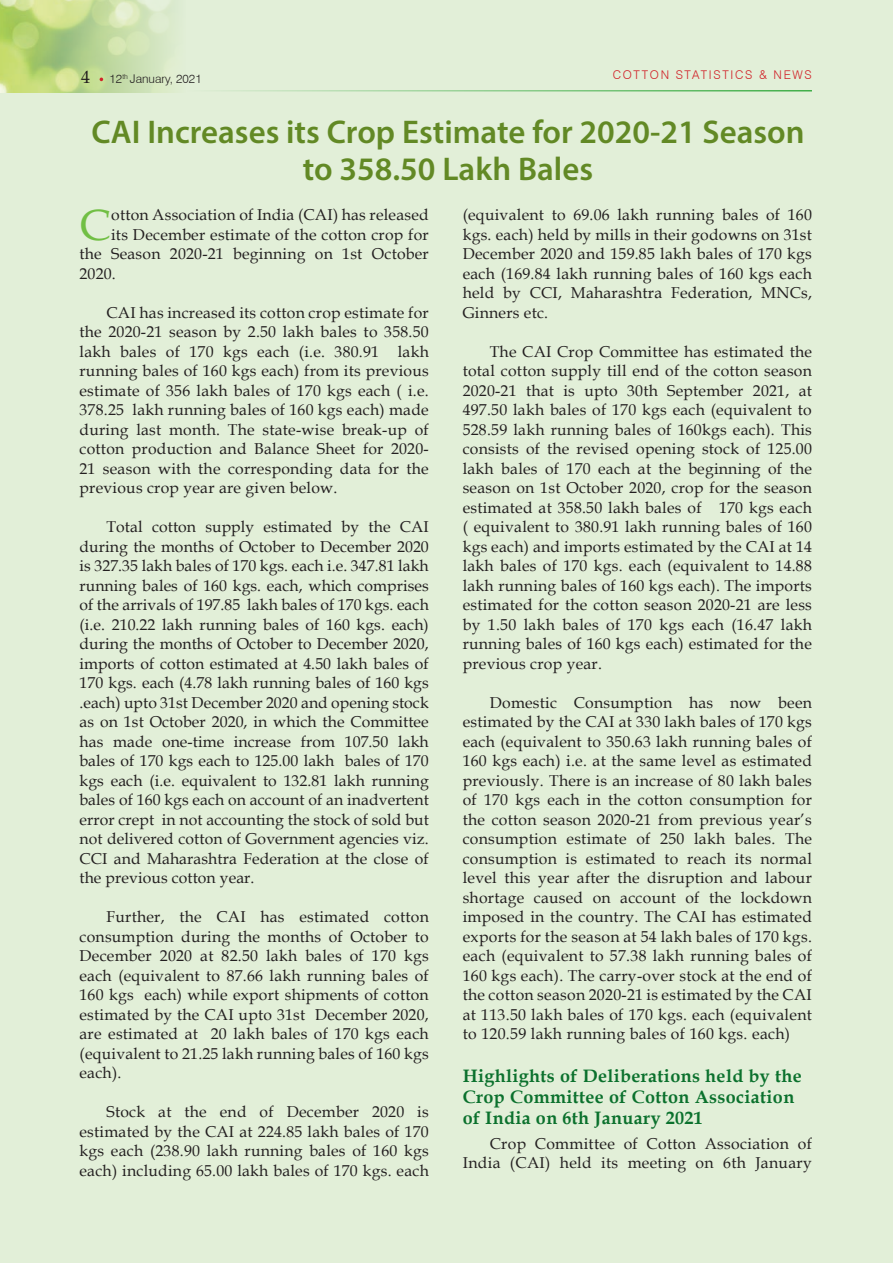
<style>
.page{position:relative;width:893px;height:1263px;background:#e2efd8}
.page>*{position:absolute;margin:0;border:0;box-sizing:border-box;transform-origin:0 0}
.BODY_TEXT{font:43.65px "Book Antiqua";color:#71bf44}
.SUB_HEAD{font:600 32.85px/36.2px "Myriad Pro";color:#628925;text-align:center}
.BODY_BOLD{font:700 18px/21px "Book Antiqua";letter-spacing:.02em;color:#0b712d}
.t1{font:18px "Book Antiqua";color:#231f20}
.BODY_TEXT-2{font:15.75px/19.5px "Book Antiqua";letter-spacing:.015em;color:#231f20;text-align:justify}
.t2{font:300 12px "Swiss 721 BT";letter-spacing:.14em;color:#d1232a}
.t3{font:300 12px "Swiss 721 BT";color:#231f20}
</style>
<div class="page">
<img style="left:0;top:0;width:174px;height:93px">
<hr style="left:186px;top:90px;width:626px;height:2px;background:#40ae49">
<p class="t1" style="left:81px;top:64px;width:10px">4</p>
<p class="t2" style="left:613px;top:67px;width:201px">COTTON STATISTICS &amp; NEWS</p>
<p class="t3" style="left:110px;top:71px;width:94px">12<sup>th</sup> January, 2021</p>
<p class="SUB_HEAD" style="left:91px;top:114px;width:715px">CAI Increases its Crop Estimate for 2020-21 Season to 358.50 Lakh Bales</p>
<p class="BODY_TEXT" style="left:80px;top:194px;width:32px">C</p>
<p class="BODY_TEXT-2" style="left:111px;top:205px;width:319px">otton Association of India (CAI) has released</p>
<p class="BODY_TEXT-2" style="left:463px;top:205px;width:351px">(equivalent to 69.06 lakh running bales of 160 kgs. each) held by mills in their godowns on 31st December 2020 and 159.85 lakh bales of 170 kgs each (169.84 lakh running bales of 160 kgs each held by CCI, Maharashtra Federation, MNCs, Ginners etc.</p>
<p class="BODY_TEXT-2" style="left:463px;top:341px;width:351px;text-indent:27px">The CAI Crop Committee has estimated the total cotton supply till end of the cotton season 2020-21 that is upto 30th September 2021, at 497.50 lakh bales of 170 kgs each (equivalent to 528.59 lakh running bales of 160kgs each). This consists of the revised opening stock of 125.00 lakh bales of 170 each at the beginning of the season on 1st October 2020, crop for the season estimated at 358.50 lakh bales of 170 kgs each ( equivalent to 380.91 lakh running bales of 160 kgs each) and imports estimated by the CAI at 14 lakh bales of 170 kgs. each (equivalent to 14.88 lakh running bales of 160 kgs each). The imports estimated for the cotton season 2020-21 are less by 1.50 lakh bales of 170 kgs each (16.47 lakh running bales of 160 kgs each) estimated for the previous crop year.</p>
<p class="BODY_TEXT-2" style="left:463px;top:692px;width:351px;text-indent:27px">Domestic Consumption has now been estimated by the CAI at 330 lakh bales of 170 kgs each (equivalent to 350.63 lakh running bales of 160 kgs each) i.e. at the same level as estimated previously. There is an increase of 80 lakh bales of 170 kgs each in the cotton consumption for the cotton season 2020-21 from previous year’s consumption estimate of 250 lakh bales. The consumption is estimated to reach its normal level this year after the disruption and labour shortage caused on account of the lockdown imposed in the country. The CAI has estimated exports for the season at 54 lakh bales of 170 kgs. each (equivalent to 57.38 lakh running bales of 160 kgs each). The carry-over stock at the end of the cotton season 2020-21 is estimated by the CAI at 113.50 lakh bales of 170 kgs. each (equivalent to 120.59 lakh running bales of 160 kgs. each)</p>
<p class="BODY_BOLD" style="left:463px;top:1065px;width:341px">Highlights of Deliberations held by the<br>Crop Committee of Cotton Association of India on 6th January 2021</p>
<p class="BODY_TEXT-2" style="left:463px;top:1133px;width:351px;text-align:right">Crop Committee of Cotton Association of<br>India (CAI) held its meeting on 6th January</p>
<p class="BODY_TEXT-2" style="left:111px;top:224px;width:319px">its December estimate of the cotton crop for</p>
<p class="BODY_TEXT-2" style="left:80px;top:244px;width:351px">the Season 2020-21 beginning on 1st October</p>
<p class="BODY_TEXT-2" style="left:80px;top:263px;width:38px">2020.</p>
<p class="BODY_TEXT-2" style="left:80px;top:302px;width:351px;text-indent:27px">CAI has increased its cotton crop estimate for the 2020-21 season by 2.50 lakh bales to 358.50 lakh bales of 170 kgs each (i.e. 380.91 lakh running bales of 160 kgs each) from its previous estimate of 356 lakh bales of 170 kgs each ( i.e.<br>378.25 lakh running bales of 160 kgs each) made during last month. The state-wise break-up of cotton production and Balance Sheet for 2020- 21 season with the corresponding data for the previous crop year are given below.</p>
<p class="BODY_TEXT-2" style="left:80px;top:517px;width:351px;text-indent:27px">Total cotton supply estimated by the CAI during the months of October to December 2020 is 327.35 lakh bales of 170 kgs. each i.e. 347.81 lakh running bales of 160 kgs. each, which comprises of the arrivals of 197.85 lakh bales of 170 kgs. each (i.e. 210.22 lakh running bales of 160 kgs. each) during the months of October to December 2020, imports of cotton estimated at 4.50 lakh bales of 170 kgs. each (4.78 lakh running bales of 160 kgs .each) upto 31st December 2020 and opening stock as on 1st October 2020, in which the Committee has made one-time increase from 107.50 lakh bales of 170 kgs each to 125.00 lakh bales of 170 kgs each (i.e. equivalent to 132.81 lakh running bales of 160 kgs each on account of an inadvertent error crept in not accounting the stock of sold but not delivered cotton of Government agencies viz.<br>CCI and Maharashtra Federation at the close of the previous cotton year.</p>
<p class="BODY_TEXT-2" style="left:80px;top:907px;width:351px;text-indent:27px">Further, the CAI has estimated cotton consumption during the months of October to December 2020 at 82.50 lakh bales of 170 kgs each (equivalent to 87.66 lakh running bales of 160 kgs each) while export shipments of cotton estimated by the CAI upto 31st December 2020, are estimated at 20 lakh bales of 170 kgs each (equivalent to 21.25 lakh running bales of 160 kgs each).</p>
<p class="BODY_TEXT-2" style="left:80px;top:1102px;width:351px;text-indent:27px">Stock at the end of December 2020 is estimated by the CAI at 224.85 lakh bales of 170 kgs each (238.90 lakh running bales of 160 kgs each) including 65.00 lakh bales of 170 kgs. each</p>
</div>
